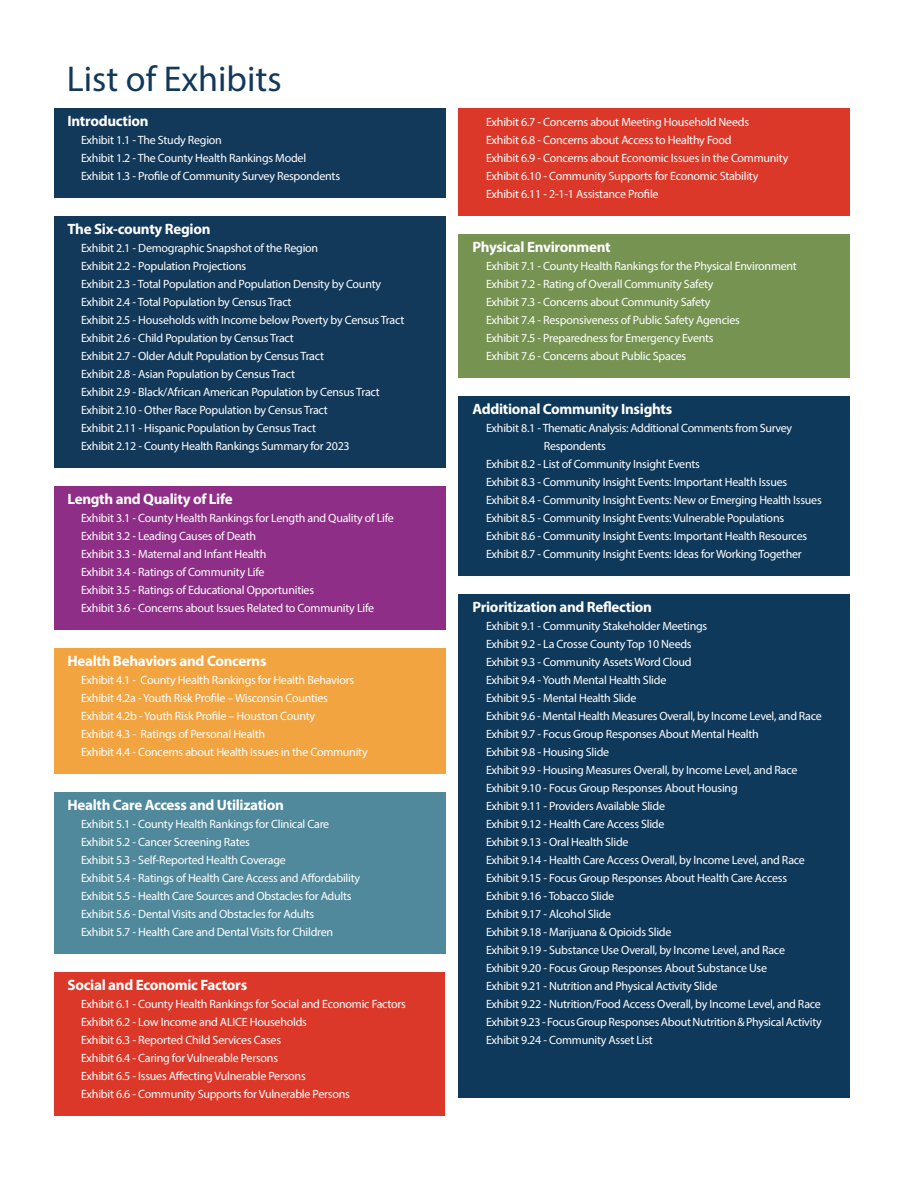
<style>
.page{position:relative;width:918px;height:1188px;background:#fff}
.page>*{position:absolute;margin:0;border:0;box-sizing:border-box;transform-origin:0 0}
.t1{font:36px "Myriad Pro";color:#13395a}
.t2{font:700 15px "Myriad Pro";letter-spacing:-.02em;color:#fff}
.t3{font:12px/18px "Myriad Pro";letter-spacing:-.02em;color:#fff}
</style>
<div class="page">
<div style="left:54px;top:108px;width:392px;height:90px;background:#13395a"></div>
<div style="left:54px;top:216px;width:392px;height:252px;background:#13395a"></div>
<div style="left:54px;top:486px;width:392px;height:144px;background:#8f2e87"></div>
<div style="left:54px;top:648px;width:392px;height:126px;background:#f2a441"></div>
<div style="left:54px;top:792px;width:392px;height:162px;background:#50899b"></div>
<div style="left:54px;top:972px;width:391px;height:144px;background:#dc3829"></div>
<div style="left:458px;top:108px;width:392px;height:108px;background:#dc3829"></div>
<div style="left:458px;top:234px;width:392px;height:144px;background:#769352"></div>
<div style="left:458px;top:396px;width:392px;height:180px;background:#0f395a"></div>
<div style="left:458px;top:594px;width:392px;height:504px;background:#0f395a"></div>
<h1 class="t1" style="left:67px;top:56px;width:216px">List of Exhibits</h1>
<p class="t2" style="left:68px;top:111px;width:83px">Introduction</p>
<p class="t3" style="left:81px;top:131px;width:261px">Exhibit 1.1 - The Study Region<br>Exhibit 1.2 - The County Health Rankings Model<br>Exhibit 1.3 - Profile of Community Survey Respondents</p>
<p class="t2" style="left:68px;top:219px;width:145px">The Six-county Region</p>
<p class="t3" style="left:81px;top:239px;width:325px">Exhibit 2.1 - Demographic Snapshot of the Region<br>Exhibit 2.2 - Population Projections<br>Exhibit 2.3 - Total Population and Population Density by County Exhibit 2.4 - Total Population by Census Tract<br>Exhibit 2.5 - Households with Income below Poverty by Census Tract Exhibit 2.6 - Child Population by Census Tract<br>Exhibit 2.7 - Older Adult Population by Census Tract<br>Exhibit 2.8 - Asian Population by Census Tract<br>Exhibit 2.9 - Black/African American Population by Census Tract Exhibit 2.10 - Other Race Population by Census Tract<br>Exhibit 2.11 - Hispanic Population by Census Tract<br>Exhibit 2.12 - County Health Rankings Summary for 2023</p>
<p class="t2" style="left:68px;top:489px;width:167px">Length and Quality of Life</p>
<p class="t3" style="left:81px;top:509px;width:314px">Exhibit 3.1 - County Health Rankings for Length and Quality of Life Exhibit 3.2 - Leading Causes of Death<br>Exhibit 3.3 - Maternal and Infant Health<br>Exhibit 3.4 - Ratings of Community Life<br>Exhibit 3.5 - Ratings of Educational Opportunities<br>Exhibit 3.6 - Concerns about Issues Related to Community Life</p>
<p class="t2" style="left:68px;top:651px;width:201px">Health Behaviors and Concerns</p>
<p class="t3" style="left:81px;top:671px;width:288px">Exhibit 4.1 - County Health Rankings for Health Behaviors Exhibit 4.2a - Youth Risk Profile – Wisconsin Counties<br>Exhibit 4.2b - Youth Risk Profile – Houston County<br>Exhibit 4.3 - Ratings of Personal Health<br>Exhibit 4.4 - Concerns about Health Issues in the Community</p>
<p class="t2" style="left:68px;top:795px;width:218px">Health Care Access and Utilization</p>
<p class="t3" style="left:81px;top:815px;width:281px">Exhibit 5.1 - County Health Rankings for Clinical Care Exhibit 5.2 - Cancer Screening Rates<br>Exhibit 5.3 - Self-Reported Health Coverage<br>Exhibit 5.4 - Ratings of Health Care Access and Affordability Exhibit 5.5 - Health Care Sources and Obstacles for Adults Exhibit 5.6 - Dental Visits and Obstacles for Adults<br>Exhibit 5.7 - Health Care and Dental Visits for Children</p>
<p class="t2" style="left:68px;top:975px;width:181px">Social and Economic Factors</p>
<p class="t3" style="left:81px;top:995px;width:327px">Exhibit 6.1 - County Health Rankings for Social and Economic Factors Exhibit 6.2 - Low Income and ALICE Households<br>Exhibit 6.3 - Reported Child Services Cases<br>Exhibit 6.4 - Caring for Vulnerable Persons<br>Exhibit 6.5 - Issues Affecting Vulnerable Persons<br>Exhibit 6.6 - Community Supports for Vulnerable Persons</p>
<p class="t3" style="left:486px;top:113px;width:304px">Exhibit 6.7 - Concerns about Meeting Household Needs<br>Exhibit 6.8 - Concerns about Access to Healthy Food<br>Exhibit 6.9 - Concerns about Economic Issues in the Community Exhibit 6.10 - Community Supports for Economic Stability Exhibit 6.11 - 2-1-1 Assistance Profile</p>
<p class="t2" style="left:472px;top:237px;width:140px">Physical Environment</p>
<p class="t3" style="left:486px;top:257px;width:312px">Exhibit 7.1 - County Health Rankings for the Physical Environment Exhibit 7.2 - Rating of Overall Community Safety<br>Exhibit 7.3 - Concerns about Community Safety<br>Exhibit 7.4 - Responsiveness of Public Safety Agencies<br>Exhibit 7.5 - Preparedness for Emergency Events<br>Exhibit 7.6 - Concerns about Public Spaces</p>
<p class="t2" style="left:472px;top:399px;width:201px">Additional Community Insights</p>
<p class="t3" style="left:486px;top:419px;width:308px">Exhibit 8.1 - Thematic Analysis: Additional Comments from Survey</p>
<p class="t3" style="left:544px;top:437px;width:63px">Respondents</p>
<p class="t3" style="left:486px;top:455px;width:215px">Exhibit 8.2 - List of Community Insight Events</p>
<p class="t3" style="left:486px;top:473px;width:303px">Exhibit 8.3 - Community Insight Events: Important Health Issues</p>
<p class="t3" style="left:486px;top:491px;width:337px">Exhibit 8.4 - Community Insight Events: New or Emerging Health Issues</p>
<p class="t3" style="left:486px;top:509px;width:300px">Exhibit 8.5 - Community Insight Events: Vulnerable Populations</p>
<p class="t3" style="left:486px;top:527px;width:323px">Exhibit 8.6 - Community Insight Events: Important Health Resources</p>
<p class="t3" style="left:486px;top:545px;width:317px">Exhibit 8.7 - Community Insight Events: Ideas for Working Together</p>
<p class="t2" style="left:472px;top:597px;width:181px">Prioritization and Reflection</p>
<p class="t3" style="left:486px;top:617px;width:337px">Exhibit 9.1 - Community Stakeholder Meetings<br>Exhibit 9.2 - La Crosse County Top 10 Needs<br>Exhibit 9.3 - Community Assets Word Cloud<br>Exhibit 9.4 - Youth Mental Health Slide<br>Exhibit 9.5 - Mental Health Slide<br>Exhibit 9.6 - Mental Health Measures Overall, by Income Level, and Race Exhibit 9.7 - Focus Group Responses About Mental Health<br>Exhibit 9.8 - Housing Slide<br>Exhibit 9.9 - Housing Measures Overall, by Income Level, and Race Exhibit 9.10 - Focus Group Responses About Housing<br>Exhibit 9.11 - Providers Available Slide<br>Exhibit 9.12 - Health Care Access Slide<br>Exhibit 9.13 - Oral Health Slide<br>Exhibit 9.14 - Health Care Access Overall, by Income Level, and Race Exhibit 9.15 - Focus Group Responses About Health Care Access Exhibit 9.16 - Tobacco Slide<br>Exhibit 9.17 - Alcohol Slide<br>Exhibit 9.18 - Marijuana &amp; Opioids Slide<br>Exhibit 9.19 - Substance Use Overall, by Income Level, and Race<br>Exhibit 9.20 - Focus Group Responses About Substance Use<br>Exhibit 9.21 - Nutrition and Physical Activity Slide<br>Exhibit 9.22 - Nutrition/Food Access Overall, by Income Level, and Race Exhibit 9.23 - Focus Group Responses About Nutrition &amp; Physical Activity Exhibit 9.24 - Community Asset List</p>
</div>
